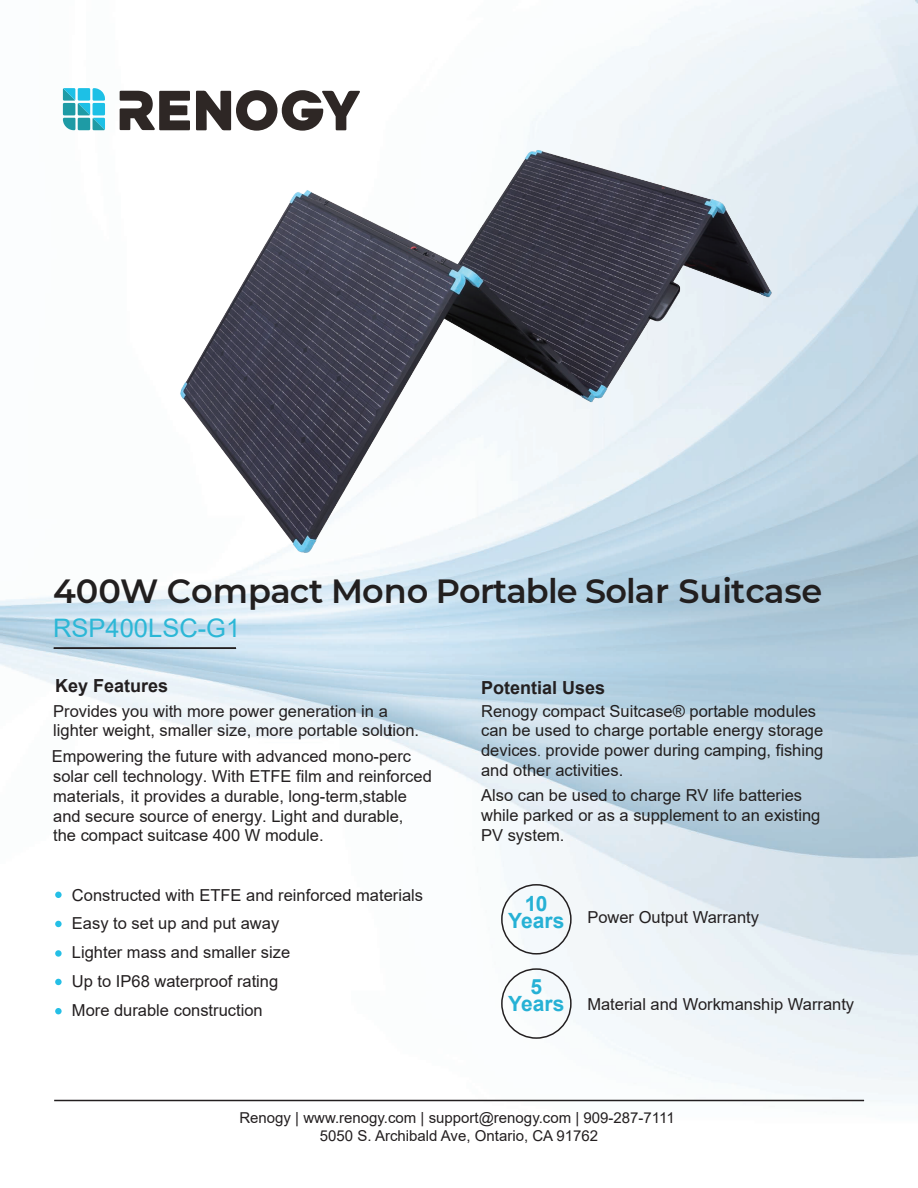
<style>
.page{position:relative;width:918px;height:1188px;background:#fff}
.page>*{position:absolute;margin:0;border:0;box-sizing:border-box;transform-origin:0 0}
.t1{font:600 33.45px "Montserrat";letter-spacing:-.025em;color:#221f1f}
.t2{font:25.5px "Arial";color:#2cb7d6}
.t3{font:700 21px/17.4px "Arial";color:#26b1d5;text-align:center}
.t4{font:700 18px "Arial";color:#231f20}
.t5{font:16.5px/19.8px "Arial";color:#231f20}
.t6{font:16.5px/19.8px "Arial";color:#221f1f}
.t7{font:15px/18px "Arial";color:#231f20;text-align:center}
.s1{color:#221f1f}
.s2{font-family:"Adobe Song Std";font-weight:300}
</style>
<div class="page">
<img style="left:0;top:0;width:918px;height:1104px">
<hr style="left:54px;top:1100px;width:810px;height:1px;background:#231f20">
<hr style="left:54px;top:647px;width:182px;height:2px;background:#231f20">
<div style="left:55px;top:921px;width:7px;height:6px;background:#25bfe6;border-radius:50%"></div>
<div style="left:55px;top:892px;width:7px;height:6px;background:#25bfe6;border-radius:50%"></div>
<div style="left:55px;top:950px;width:7px;height:7px;background:#25bfe6;border-radius:50%"></div>
<div style="left:55px;top:979px;width:7px;height:6px;background:#25bfe6;border-radius:50%"></div>
<div style="left:55px;top:1008px;width:7px;height:6px;background:#25bfe6;border-radius:50%"></div>
<div style="left:501px;top:884px;width:71px;height:71px;border:2px solid #231f20;border-radius:50%"></div>
<div style="left:501px;top:968px;width:71px;height:71px;border:2px solid #231f20;border-radius:50%"></div>
<svg style="left:196px;top:90px;width:164px;height:25px"></svg>
<svg style="left:120px;top:91px;width:70px;height:39px"></svg>
<svg style="left:63px;top:88px;width:42px;height:42px;background:#55c1d3"></svg>
<img style="left:153px;top:115px;width:656px;height:465px">
<h1 class="t1" style="left:53px;top:568px;width:771px">400W Compact Mono Portable Solar Suitcase</h1>
<h2 class="t2" style="left:53px;top:610px;width:189px">RSP400LSC-G1</h2>
<p class="t4" style="left:55px;top:673px;width:115px">Key Features</p>
<p class="t4" style="left:481px;top:675px;width:126px">Potential Uses</p>
<p class="t5" style="left:53px;top:701px;width:367px">Provides you with more power generation in a lighter weight, smaller size, more portable solution.</p>
<p class="t5" style="left:52px;top:746px;width:382px">Empowering the future with advanced mono-perc solar cell technology. With ETFE film and reinforced materials, it provides a durable, long-term,stable and secure source of energy. <span class="s1">Light and durable,<br>the compact suitcase 400 W module.</span></p>
<p class="t5" style="left:72px;top:880px;width:353px;line-height:28.8px">Constructed with ETFE and reinforced materials<br>Easy to set up and put away<br>Lighter mass and smaller size<br>Up to IP68 waterproof rating<br>More durable construction</p>
<p class="t6" style="left:481px;top:701px;width:344px">Renogy compact Suitcase® portable modules can be used to charge portable energy storage devices<span class="s2">.</span> provide power during camping, fishing and other activities.</p>
<p class="t6" style="left:481px;top:785px;width:341px">Also can be used to charge RV life batteries while parked or as a supplement to an existing<br>PV system.</p>
<p class="t3" style="left:508px;top:895px;width:58px">10<br>Years</p>
<p class="t3" style="left:531px;top:978px;width:13px">5</p>
<p class="t3" style="left:508px;top:995px;width:58px">Years</p>
<p class="t5" style="left:587px;top:907px;width:173px">Power Output Warranty</p>
<p class="t5" style="left:587px;top:994px;width:268px">Material and Workmanship Warranty</p>
<p class="t7" style="left:239px;top:1109px;width:437px">Renogy | www.renogy.com | support@renogy.com | 909-287-7111<br>5050 S. Archibald Ave, Ontario, CA 91762</p>
</div>
